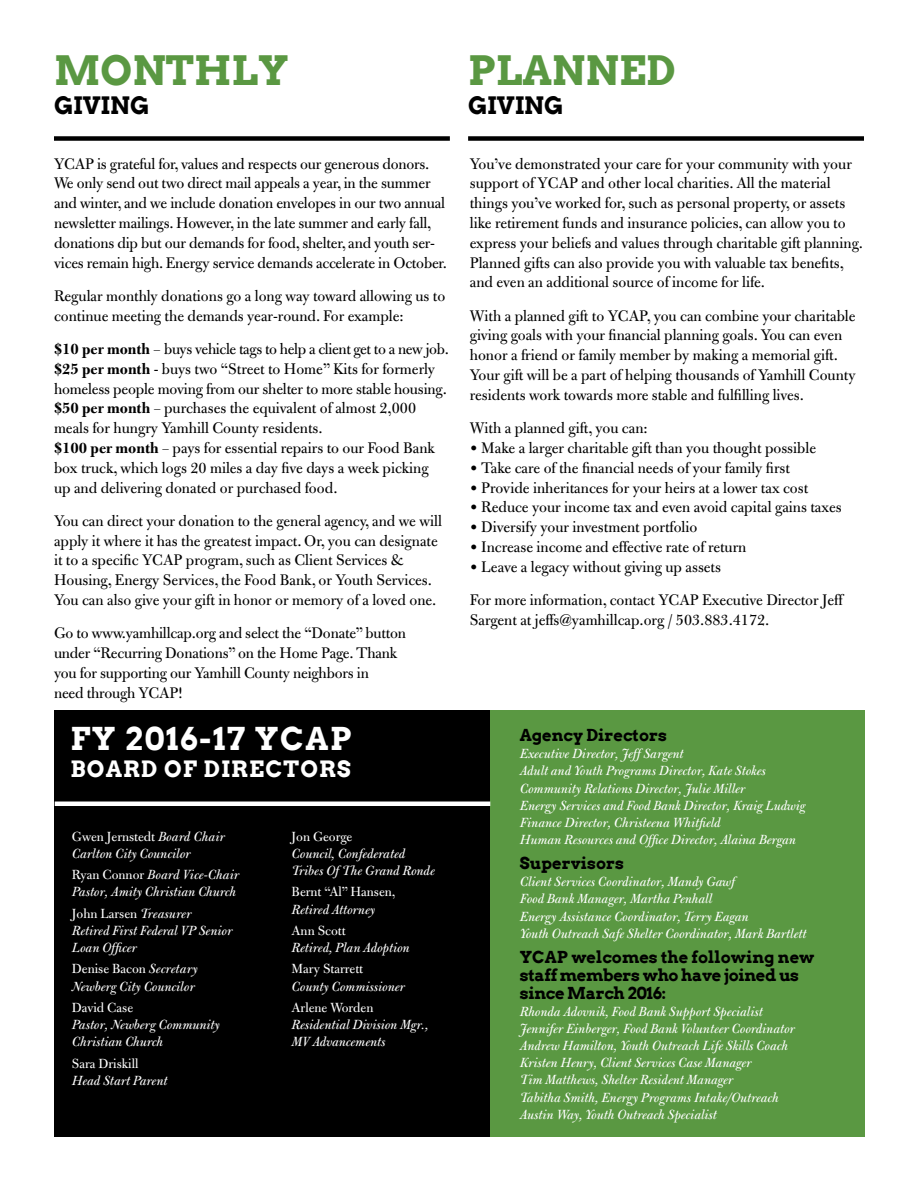
<style>
.page{position:relative;width:918px;height:1188px;background:#fff}
.page>*{position:absolute;margin:0;border:0;box-sizing:border-box;transform-origin:0 0}
.t1{font:700 40.5px "Arvo";color:#5a9842}
.t2{font:700 31.5px "Arvo";letter-spacing:.05em;color:#fff}
.t3{font:700 24px "Arvo";color:#000}
.t4{font:700 22.5px "Arvo";letter-spacing:.05em;color:#fff}
.t5{font:16.5px/19.8px "Bulmer";color:#000}
.t6{font:700 16.5px/18px "Arvo";letter-spacing:-.02em;color:#000}
.t7{font:700 16.5px "Arvo";color:#000}
.t8{font:italic 14.25px/17.1px "Bulmer";letter-spacing:-.01em;color:#fff}
.t9{font:14.25px "Bulmer";color:#fff}
.s1{font-weight:700}
.s2{font-style:normal}
</style>
<div class="page">
<div style="left:55px;top:710px;width:439px;height:426px;background:#000"></div>
<div style="left:490px;top:710px;width:375px;height:426px;background:#5a9842"></div>
<hr style="left:55px;top:802px;width:435px;height:4px;background:#fff">
<div style="left:54px;top:136px;width:396px;height:5px;background:#000"></div>
<div style="left:468px;top:136px;width:396px;height:5px;background:#000"></div>
<h1 class="t1" style="left:54px;top:45px;width:236px">MONTHLY</h1>
<h3 class="t3" style="left:54px;top:90px;width:97px">GIVING</h3>
<p class="t5" style="left:54px;top:154px;width:395px">YCAP is grateful for, values and respects our generous donors.<br>We only send out two direct mail appeals a year, in the summer and winter, and we include donation envelopes in our two annual newsletter mailings. However, in the late summer and early fall, donations dip but our demands for food, shelter, and youth ser&shy;vices remain high. Energy service demands accelerate in October.</p>
<p class="t5" style="left:54px;top:286px;width:393px">Regular monthly donations go a long way toward allowing us to continue meeting the demands year-round. For example:</p>
<p class="t5" style="left:54px;top:339px;width:396px"><span class="s1">$10 per month</span> – buys vehicle tags to help a client get to a new job. <span class="s1">$25 per month</span> - buys two “Street to Home” Kits for formerly homeless people moving from our shelter to more stable housing. <span class="s1">$50 per month</span> – purchases the equivalent of almost 2,000 meals for hungry Yamhill County residents.<br><span class="s1">$100 per month</span> – pays for essential repairs to our Food Bank box truck, which logs 20 miles a day five days a week picking up and delivering donated or purchased food.</p>
<p class="t5" style="left:54px;top:511px;width:389px">You can direct your donation to the general agency, and we will apply it where it has the greatest impact. Or, you can designate it to a specific YCAP program, such as Client Services &amp; Housing, Energy Services, the Food Bank, or Youth Services.<br>You can also give your gift in honor or memory of a loved one.</p>
<p class="t5" style="left:54px;top:624px;width:354px">Go to www.yamhillcap.org and select the “Donate” button under “Recurring Donations” on the Home Page. Thank you for supporting our Yamhill County neighbors in<br>need through YCAP!</p>
<h2 class="t2" style="left:70px;top:718px;width:283px">FY 2016-17 YCAP</h2>
<h3 class="t4" style="left:70px;top:754px;width:282px">BOARD OF DIRECTORS</h3>
<p class="t8" style="left:72px;top:828px;width:155px"><span class="s2">Gwen Jernstedt</span> Board Chair<br>Carlton City Councilor</p>
<p class="t8" style="left:72px;top:866px;width:169px"><span class="s2">Ryan Connor</span> Board Vice-Chair<br>Pastor, Amity Christian Church</p>
<p class="t8" style="left:72px;top:905px;width:162px"><span class="s2">John Larsen</span> Treasurer<br>Retired First Federal VP Senior<br>Loan Officer</p>
<p class="t8" style="left:72px;top:961px;width:127px"><span class="s2">Denise Bacon</span> Secretary<br>Newberg City Councilor</p>
<p class="t9" style="left:72px;top:1000px;width:63px">David Case</p>
<p class="t8" style="left:72px;top:1016px;width:150px">Pastor, Newberg Community<br>Christian Church</p>
<p class="t9" style="left:72px;top:1056px;width:68px">Sara Driskill</p>
<p class="t8" style="left:72px;top:1072px;width:97px">Head Start Parent</p>
<p class="t9" style="left:292px;top:829px;width:62px">Jon George</p>
<p class="t8" style="left:292px;top:845px;width:145px">Council, Confederated<br>Tribes Of The Grand Ronde</p>
<p class="t9" style="left:292px;top:884px;width:105px">Bernt “Al” Hansen,</p>
<p class="t8" style="left:292px;top:901px;width:85px">Retired Attorney</p>
<p class="t9" style="left:292px;top:923px;width:56px">Ann Scott</p>
<p class="t8" style="left:292px;top:939px;width:120px">Retired, Plan Adoption</p>
<p class="t9" style="left:292px;top:961px;width:73px">Mary Starrett</p>
<p class="t8" style="left:292px;top:978px;width:115px">County Commissioner</p>
<p class="t9" style="left:292px;top:1000px;width:83px">Arlene Worden</p>
<p class="t8" style="left:292px;top:1016px;width:139px">Residential Division Mgr.,<br>MV Advancements</p>
<h1 class="t1" style="left:468px;top:45px;width:209px">PLANNED</h1>
<h3 class="t3" style="left:468px;top:90px;width:97px">GIVING</h3>
<p class="t5" style="left:470px;top:154px;width:395px">You’ve demonstrated your care for your community with your support of YCAP and other local charities. All the material things you’ve worked for, such as personal property, or assets like retirement funds and insurance policies, can allow you to express your beliefs and values through charitable gift planning.<br>Planned gifts can also provide you with valuable tax benefits, and even an additional source of income for life.</p>
<p class="t5" style="left:470px;top:306px;width:387px">With a planned gift to YCAP, you can combine your charitable giving goals with your financial planning goals. You can even honor a friend or family member by making a memorial gift.<br>Your gift will be a part of helping thousands of Yamhill County residents work towards more stable and fulfilling lives.</p>
<p class="t5" style="left:470px;top:418px;width:179px">With a planned gift, you can:</p>
<p class="t5" style="left:470px;top:438px;width:348px">• Make a larger charitable gift than you thought possible</p>
<p class="t5" style="left:470px;top:458px;width:322px">• Take care of the financial needs of your family first</p>
<p class="t5" style="left:470px;top:478px;width:340px">• Provide inheritances for your heirs at a lower tax cost</p>
<p class="t5" style="left:470px;top:498px;width:373px">• Reduce your income tax and even avoid capital gains taxes</p>
<p class="t5" style="left:470px;top:517px;width:229px">• Diversify your investment portfolio</p>
<p class="t5" style="left:470px;top:537px;width:278px">• Increase income and effective rate of return</p>
<p class="t5" style="left:470px;top:550px;width:374px;line-height:33.3px">• Leave a legacy without giving up assets<br>For more information, contact YCAP Executive Director Jeff</p>
<p class="t5" style="left:470px;top:610px;width:301px">Sargent at jeffs@yamhillcap.org / 503.883.4172.</p>
<p class="t7" style="left:520px;top:725px;width:149px">Agency Directors</p>
<p class="t8" style="left:520px;top:745px;width:287px">Executive Director, Jeff Sargent<br>Adult and Youth Programs Director, Kate Stokes Community Relations Director, Julie Miller<br>Energy Services and Food Bank Director, Kraig Ludwig Finance Director, Christeena Whitfield<br>Human Resources and Office Director, Alaina Bergan</p>
<p class="t7" style="left:520px;top:853px;width:106px">Supervisors</p>
<p class="t8" style="left:520px;top:873px;width:288px">Client Services Coordinator, Mandy Gawf<br>Food Bank Manager, Martha Penhall<br>Energy Assistance Coordinator, Terry Eagan<br>Youth Outreach Safe Shelter Coordinator, Mark Bartlett</p>
<p class="t6" style="left:520px;top:948px;width:296px">YCAP welcomes the following new staff members who have joined us since March 2016:</p>
<p class="t8" style="left:520px;top:1003px;width:277px">Rhonda Adovnik, Food Bank Support Specialist Jennifer Einberger, Food Bank Volunteer Coordinator Andrew Hamilton, Youth Outreach Life Skills Coach Kristen Henry, Client Services Case Manager<br>Tim Matthews, Shelter Resident Manager<br>Tabitha Smith, Energy Programs Intake/Outreach Austin Way, Youth Outreach Specialist</p>
</div>
